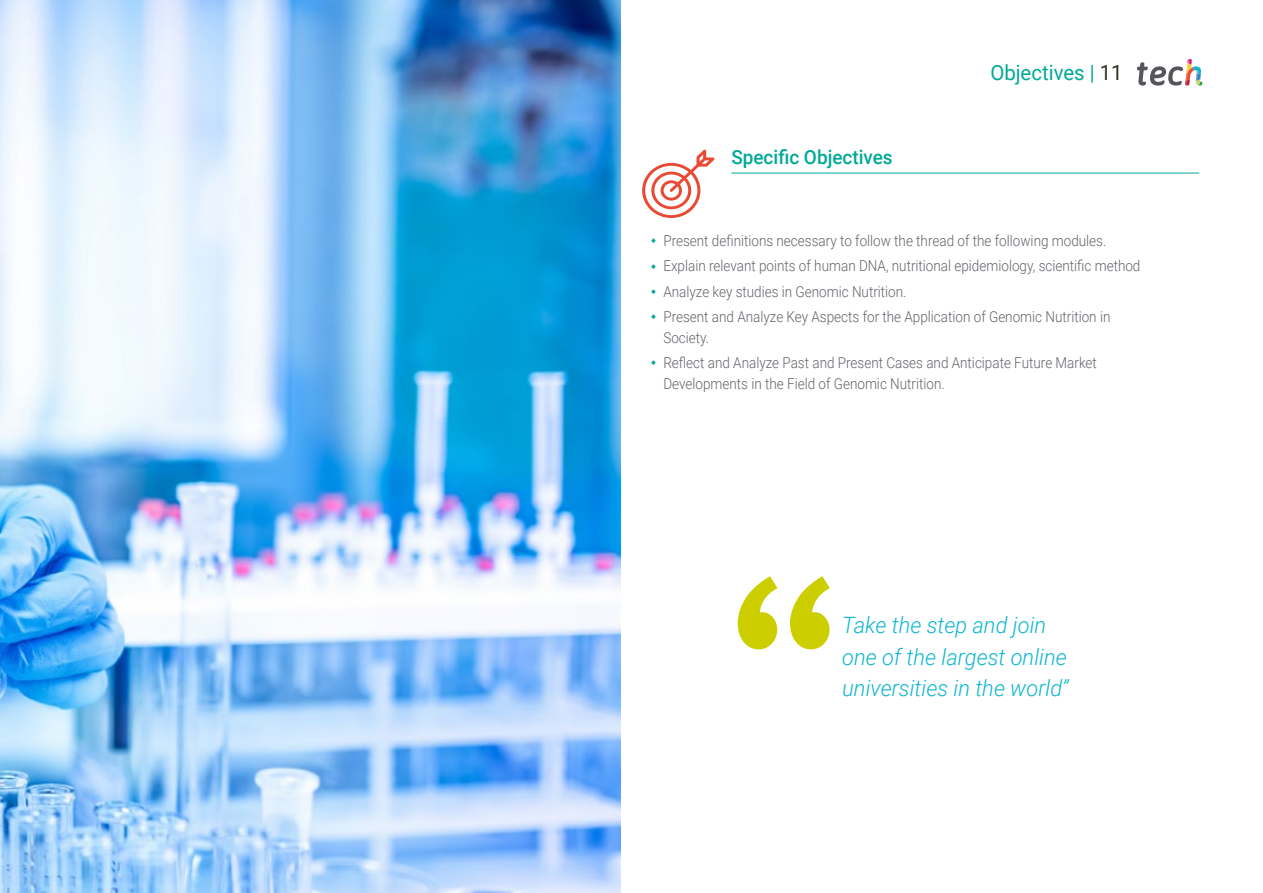
<style>
.page{position:relative;width:1263px;height:893px;background:#fff}
.page>*{position:absolute;margin:0;border:0;box-sizing:border-box;transform-origin:0 0}
.t1{font:italic 300 22.5px/31.5px "Roboto";color:#0fb6cf}
.t2{font:21px "Roboto";color:#00a996}
.t3{font:500 19.5px "Roboto";color:#00a996}
.t4{font:300 15px/25.2px "Roboto";color:#61646a;scale:.9 1}
.s1{color:#312e20}
</style>
<div class="page">
<hr style="left:731px;top:173px;width:468px;height:1px;background:#00a996">
<svg style="left:642px;top:150px;width:72px;height:68px"></svg>
<img style="left:0;top:0;width:621px;height:893px">
<svg style="left:1137px;top:59px;width:65px;height:27px"></svg>
<svg style="left:738px;top:576px;width:92px;height:73px"></svg>
<h3 class="t3" style="left:731px;top:144px;width:163px">Specific Objectives</h3>
<h2 class="t2" style="left:990px;top:57px;width:134px">Objectives | <span class="s1">11</span></h2>
<p class="t4" style="left:663px;top:227px;width:532px">Present definitions necessary to follow the thread of the following modules.<br>Explain relevant points of human DNA, nutritional epidemiology, scientific method Analyze key studies in Genomic Nutrition.<br>Present and Analyze Key Aspects for the Application of Genomic Nutrition in</p>
<p class="t4" style="left:663px;top:324px;width:483px">Society.<br>Reflect and Analyze Past and Present Cases and Anticipate Future Market</p>
<p class="t4" style="left:663px;top:371px;width:314px">Developments in the Field of Genomic Nutrition.</p>
<h1 class="t1" style="left:842px;top:609px;width:228px">Take the step and join one of the largest online universities in the world”</h1>
</div>
